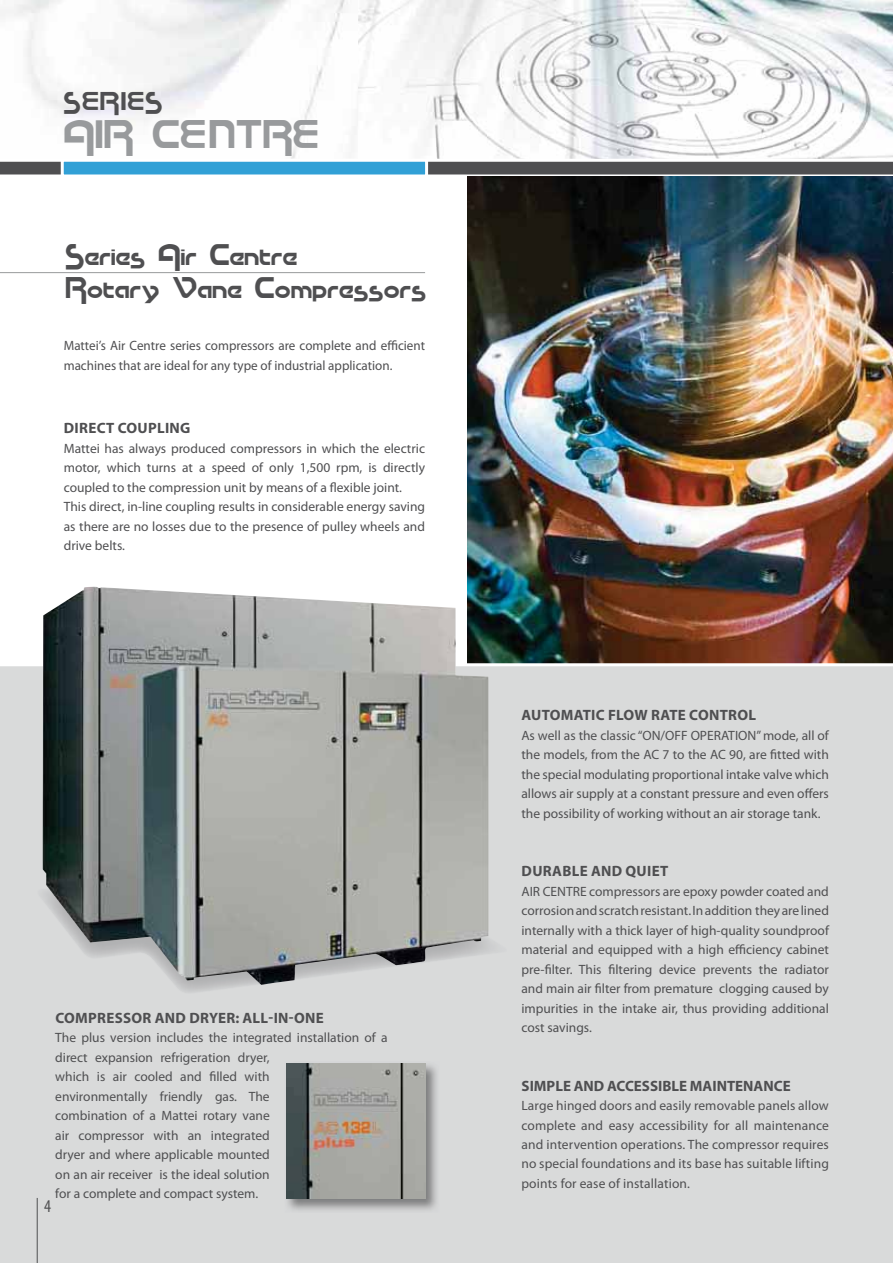
<style>
.page{position:relative;width:893px;height:1263px;background:#fff}
.page>*{position:absolute;margin:0;border:0;box-sizing:border-box;transform-origin:0 0}
.t1{font:36px "Cupertino";color:#989a9c}
.t2{font:27px/32.4px "Cupertino";letter-spacing:-.01em;color:#4f4f51;scale:.96 1}
.t3{font:23.25px "Cupertino";letter-spacing:.05em;color:#4f4f51}
.t4{font:condensed 18px "Myriad Pro";color:#4f4f51}
.t5{font:700 15px "Myriad Pro";letter-spacing:.02em;color:#4f4f51}
.t6{font:700 15px "Myriad Pro";color:#4f4f51}
.t7{font:13.5px/19.5px "Myriad Pro";color:#4f4f51}
</style>
<div class="page">
<img style="left:0;top:0;width:356px;height:157px">
<img style="left:358px;top:1px;width:535px;height:156px">
<img style="left:358px;top:0;width:535px;height:1px">
<svg style="left:0;top:157px;width:893px;height:22px"></svg>
<div style="left:0;top:665px;width:893px;height:598px;background:#d9dada"></div>
<img style="left:468px;top:176px;width:425px;height:487px">
<hr style="left:0;top:663px;width:893px;height:3px;background:#fff">
<hr style="left:37px;top:1198px;width:1px;height:65px;background:#4f4f51">
<img style="left:43px;top:587px;width:445px;height:398px">
<img style="left:286px;top:1063px;width:151px;height:147px">
<img style="left:287px;top:1063px;width:138px;height:136px">
<hr style="left:0;top:272px;width:425px;height:1px;background:#989a9c">
<h3 class="t3" style="left:63px;top:88px;width:101px">SERIES</h3>
<h1 class="t1" style="left:63px;top:115px;width:257px">AIR CENTRE</h1>
<h2 class="t2" style="left:65px;top:240px;width:378px">Series Air Centre<br>Rotary Vane Compressors</h2>
<p class="t7" style="left:64px;top:337px;width:363px">Mattei’s Air Centre series compressors are complete and efficient machines that are ideal for any type of industrial application.</p>
<p class="t5" style="left:64px;top:423px;width:128px">DIRECT COUPLING</p>
<p class="t7" style="left:64px;top:439px;width:363px">Mattei has always produced compressors in which the electric motor, which turns at a speed of only 1,500 rpm, is directly coupled to the compression unit by means of a flexible joint.<br>This direct, in-line coupling results in considerable energy saving as there are no losses due to the presence of pulley wheels and drive belts.</p>
<p class="t5" style="left:55px;top:1012px;width:270px">COMPRESSOR AND DRYER: ALL-IN-ONE</p>
<p class="t7" style="left:55px;top:1029px;width:334px">The plus version includes the integrated installation of a direct expansion refrigeration dryer,<br>which is air cooled and filled with<br>environmentally friendly gas. The<br>combination of a Mattei rotary vane<br>air compressor with an integrated<br>dryer and where applicable mounted<br>on an air receiver is the ideal solution<br>for a complete and compact system.</p>
<h3 class="t4" style="left:44px;top:1199px;width:8px">4</h3>
<p class="t5" style="left:522px;top:709px;width:236px">AUTOMATIC FLOW RATE CONTROL</p>
<p class="t7" style="left:521px;top:726px;width:309px;text-align:justify">As well as the classic “ON/OFF OPERATION” mode, all of the models, from the AC 7 to the AC 90, are fitted with the special modulating proportional intake valve which allows air supply at a constant pressure and even offers the possibility of working without an air storage tank.</p>
<p class="t5" style="left:522px;top:865px;width:148px">DURABLE AND QUIET</p>
<p class="t7" style="left:521px;top:882px;width:309px;text-align:justify">AIR CENTRE compressors are epoxy powder coated and corrosion and scratch resistant. In addition they are lined internally with a thick layer of high-quality soundproof material and equipped with a high efficiency cabinet pre-filter. This filtering device prevents the radiator and main air filter from premature clogging caused by impurities in the intake air, thus providing additional cost savings.</p>
<p class="t6" style="left:522px;top:1080px;width:271px">SIMPLE AND ACCESSIBLE MAINTENANCE</p>
<p class="t7" style="left:521px;top:1097px;width:309px;text-align:justify">Large hinged doors and easily removable panels allow complete and easy accessibility for all maintenance and intervention operations. The compressor requires no special foundations and its base has suitable lifting points for ease of installation.</p>
</div>
